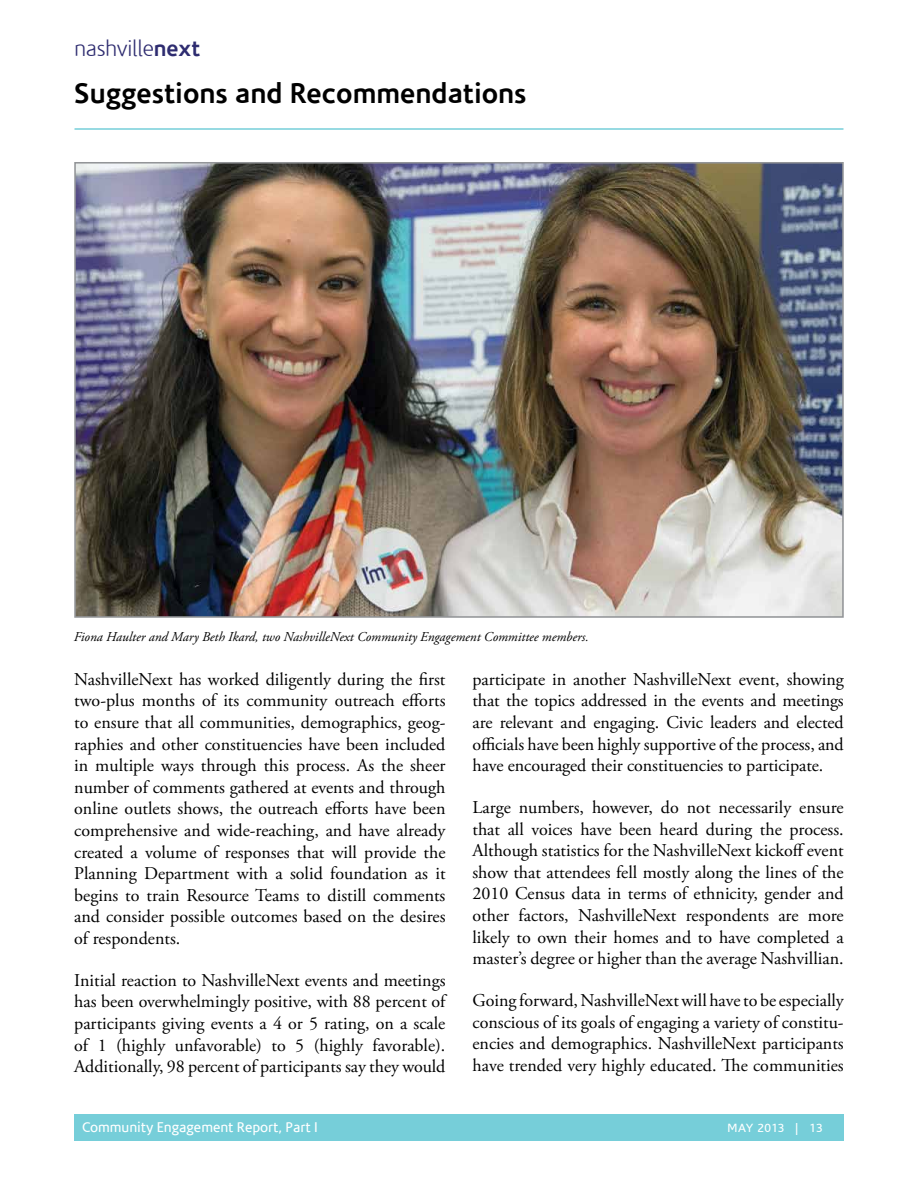
<style>
.page{position:relative;width:918px;height:1188px;background:#fff}
.page>*{position:absolute;margin:0;border:0;box-sizing:border-box;transform-origin:0 0}
.t1{font:700 28.5px "Corisande";color:#000}
.t2{font:300 22.5px "Corisande";letter-spacing:-.02em;color:#2e2c70}
.t3{font:18px/21.6px "Adobe Garamond Pro";color:#000;text-align:justify}
.t4{font:14.25px "Corisande";color:#fff}
.t5{font:italic 13.5px "Adobe Garamond Pro";color:#000}
.t6{font:12px "Corisande";letter-spacing:.005em;color:#fff}
.s1{font-weight:700}
</style>
<div class="page">
<hr style="left:75px;top:128px;width:768px;height:2px;background:#76ced9">
<div style="left:74px;top:1114px;width:770px;height:27px;background:#76ced9"></div>
<img style="left:77px;top:165px;width:764px;height:450px">
<div style="left:74px;top:162px;width:770px;height:456px;border:2px solid #939598"></div>
<p class="t2" style="left:74px;top:35px;width:127px">nashville<span class="s1">next</span></p>
<h1 class="t1" style="left:74px;top:75px;width:454px">Suggestions and Recommendations</h1>
<p class="t5" style="left:74px;top:629px;width:516px">Fiona Haulter and Mary Beth Ikard, two NashvilleNext Community Engagement Committee members.</p>
<p class="t3" style="left:74px;top:669px;width:373px">NashvilleNext has worked diligently during the first two-plus months of its community outreach efforts to ensure that all communities, demographics, geog&shy;raphies and other constituencies have been included in multiple ways through this process. As the sheer number of comments gathered at events and through online outlets shows, the outreach efforts have been comprehensive and wide-reaching, and have already created a volume of responses that will provide the Planning Department with a solid foundation as it begins to train Resource Teams to distill comments and consider possible outcomes based on the desires of respondents.</p>
<p class="t3" style="left:74px;top:970px;width:373px">Initial reaction to NashvilleNext events and meetings has been overwhelmingly positive, with 88 percent of participants giving events a 4 or 5 rating, on a scale of 1 (highly unfavorable) to 5 (highly favorable).<br>Additionally, 98 percent of participants say they would</p>
<p class="t3" style="left:472px;top:669px;width:373px">participate in another NashvilleNext event, showing that the topics addressed in the events and meetings are relevant and engaging. Civic leaders and elected officials have been highly supportive of the process, and have encouraged their constituencies to participate.</p>
<p class="t3" style="left:472px;top:797px;width:373px">Large numbers, however, do not necessarily ensure that all voices have been heard during the process.<br>Although statistics for the NashvilleNext kickoff event show that attendees fell mostly along the lines of the 2010 Census data in terms of ethnicity, gender and other factors, NashvilleNext respondents are more likely to own their homes and to have completed a master’s degree or higher than the average Nashvillian.</p>
<p class="t3" style="left:472px;top:990px;width:373px">Going forward, NashvilleNext will have to be especially conscious of its goals of engaging a variety of constitu&shy;encies and demographics. NashvilleNext participants have trended very highly educated. The communities</p>
<p class="t4" style="left:82px;top:1119px;width:237px">Community Engagement Report, Part I</p>
<p class="t6" style="left:727px;top:1121px;width:97px">MAy 2013 | 13</p>
</div>
